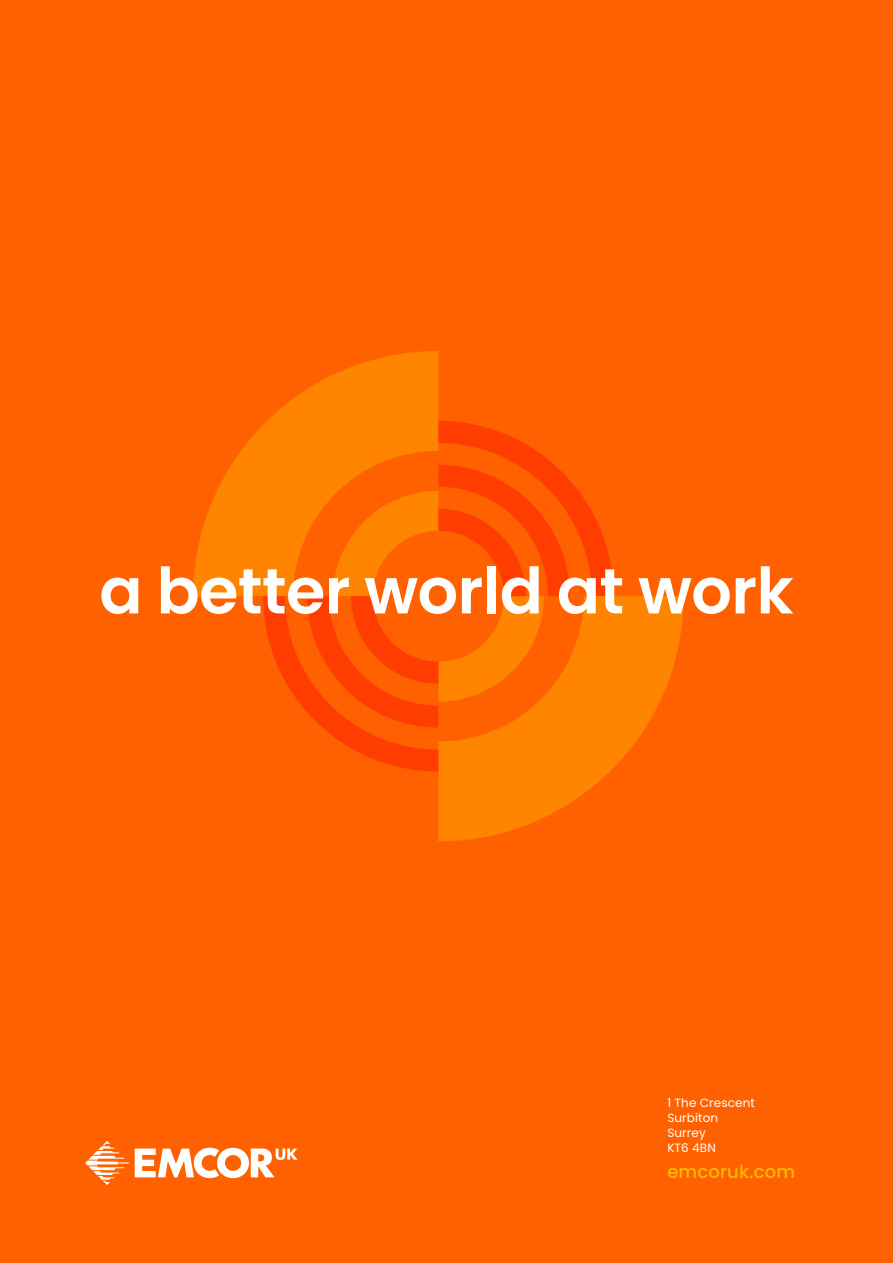
<style>
.page{position:relative;width:893px;height:1263px;background:#ff6100}
.page>*{position:absolute;margin:0;border:0;box-sizing:border-box;transform-origin:0 0}
.t1{font:600 63.75px "Poppins";letter-spacing:-.01em;color:#fff}
.t2{font:500 18px "Poppins";letter-spacing:.01em;color:#fbba00}
.t3{font:12px/15px "Poppins";letter-spacing:.01em;color:#fff}
</style>
<div class="page">
<svg style="left:85px;top:1141px;width:44px;height:44px"></svg>
<svg style="left:135px;top:1148px;width:163px;height:30px"></svg>
<svg style="left:193px;top:351px;width:245px;height:245px;fill:#ff8500"></svg>
<svg style="left:438px;top:596px;width:246px;height:245px;fill:#ff8500"></svg>
<svg style="left:263px;top:421px;width:351px;height:350px"></svg>
<h1 class="t1" style="left:99px;top:554px;width:696px">a better world at work</h1>
<p class="t3" style="left:667px;top:1095px;width:89px">1 The Crescent<br>Surbiton<br>Surrey<br>KT6 4BN</p>
<h2 class="t2" style="left:667px;top:1161px;width:129px">emcoruk.com</h2>
</div>
